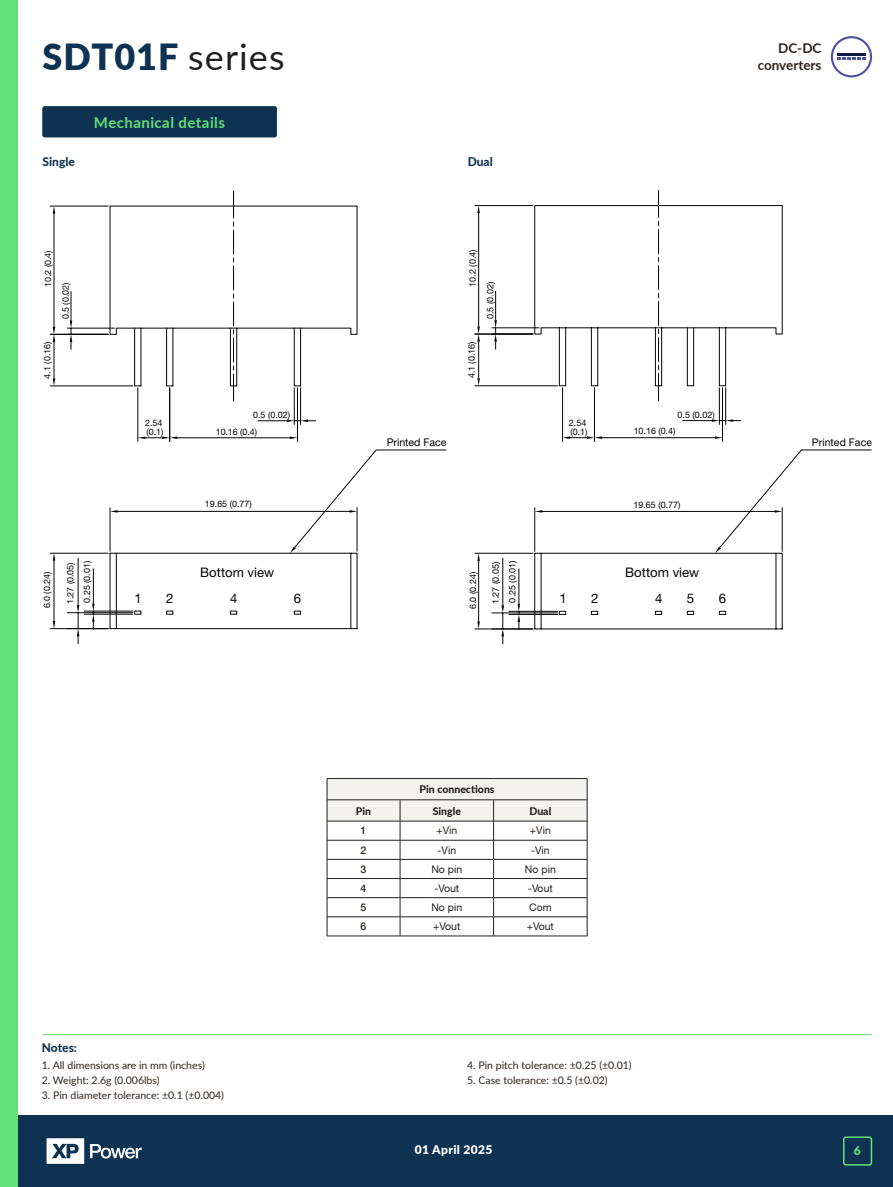
<style>
.page{position:relative;width:893px;height:1187px;background:#fff}
.page>*{position:absolute;margin:0;border:0;box-sizing:border-box;transform-origin:0 0}
.t1{font:900 36px "Lato";letter-spacing:.03em;color:#0e3252}
.t2{font:700 15px "Lato";letter-spacing:.03em;color:#63e079}
.t3{font:700 13.5px/16.5px "Lato";color:#2f241f;text-align:right}
.t4{font:13.2px "Helvetica Neue CE";color:#040503}
.t5{font:800 12px "Lato";color:#0e3252}
.t6{font:900 12px "Lato";letter-spacing:.03em;color:#fff}
.t7{font:900 12px "Lato";color:#63e079}
.t8{font:10.65px "Helvetica Neue CE";color:#040503}
.t9{font:10.5px "Lato";color:#2f241f}
.t10{font:10.5px "Helvetica Neue CE";color:#231f20}
.t11{font:800 10.5px "Lato";color:#231f20}
.t12{font:10.5px "Helvetica Neue CE";letter-spacing:.005em;color:#040503}
.t13{font:10.5px "Helvetica Neue CE";color:#2f241f}
.t14{font:500 10.5px "Helvetica Neue LT";color:#2f241f}
.t15{font:9px/9px "Helvetica Neue CE";color:#040503}
.t16{font:8.85px/8.9px "Helvetica Neue CE";color:#040503}
.s1{font-weight:400;color:#231f20}
</style>
<div class="page">
<div style="left:0;top:1114px;width:893px;height:72px;background:#0e3252"></div>
<svg style="left:47px;top:1138px;width:37px;height:25px"></svg>
<svg style="left:90px;top:1144px;width:52px;height:14px"></svg>
<div style="left:0;top:0;width:17px;height:1186px;background:#63e079"></div>
<div style="left:843px;top:1136px;width:29px;height:29px;border:2px solid #63e079;border-radius:2px"></div>
<svg style="left:831px;top:36px;width:41px;height:41px"></svg>
<div style="left:43px;top:106px;width:234px;height:31px;background:#0e3252;border-radius:2px"></div>
<svg style="left:327px;top:778px;width:261px;height:157px"></svg>
<hr style="left:327px;top:935px;width:73px;height:1px;background:#231f20">
<hr style="left:400px;top:935px;width:94px;height:1px;background:#231f20">
<hr style="left:494px;top:935px;width:93px;height:1px;background:#231f20">
<hr style="left:42px;top:1034px;width:830px;height:1px;background:#63e079">
<svg style="left:534px;top:190px;width:249px;height:439px"></svg>
<hr style="left:492px;top:612px;width:65px;height:1px;background:#040503">
<hr style="left:502px;top:558px;width:1px;height:47px;background:#040503">
<svg style="left:501px;top:605px;width:3px;height:39px"></svg>
<hr style="left:475px;top:628px;width:58px;height:1px;background:#040503">
<hr style="left:475px;top:553px;width:58px;height:1px;background:#040503">
<hr style="left:478px;top:561px;width:1px;height:60px;background:#040503">
<svg style="left:477px;top:621px;width:3px;height:8px"></svg>
<svg style="left:477px;top:553px;width:3px;height:8px"></svg>
<hr style="left:534px;top:507px;width:1px;height:44px;background:#040503">
<hr style="left:542px;top:511px;width:233px;height:1px;background:#040503">
<svg style="left:535px;top:510px;width:7px;height:2px"></svg>
<hr style="left:492px;top:327px;width:47px;height:1px;background:#040503">
<svg style="left:494px;top:291px;width:3px;height:58px"></svg>
<hr style="left:475px;top:205px;width:58px;height:1px;background:#040503">
<hr style="left:478px;top:213px;width:1px;height:113px;background:#040503">
<svg style="left:477px;top:205px;width:3px;height:8px"></svg>
<hr style="left:475px;top:334px;width:58px;height:1px;background:#040503">
<hr style="left:475px;top:385px;width:82px;height:1px;background:#040503">
<hr style="left:478px;top:341px;width:1px;height:37px;background:#040503">
<svg style="left:477px;top:326px;width:3px;height:15px"></svg>
<svg style="left:477px;top:378px;width:3px;height:8px"></svg>
<hr style="left:562px;top:387px;width:1px;height:54px;background:#040503">
<hr style="left:594px;top:387px;width:1px;height:54px;background:#040503">
<hr style="left:602px;top:437px;width:113px;height:1px;background:#040503">
<svg style="left:563px;top:436px;width:39px;height:3px"></svg>
<hr style="left:509px;top:614px;width:48px;height:1px;background:#040503">
<hr style="left:509px;top:611px;width:48px;height:1px;background:#040503">
<hr style="left:519px;top:569px;width:1px;height:34px;background:#040503">
<svg style="left:518px;top:603px;width:2px;height:26px"></svg>
<svg style="left:683px;top:327px;width:189px;height:288px"></svg>
<svg style="left:109px;top:190px;width:249px;height:439px"></svg>
<hr style="left:67px;top:612px;width:66px;height:1px;background:#040503">
<hr style="left:78px;top:558px;width:1px;height:47px;background:#040503">
<svg style="left:77px;top:605px;width:2px;height:38px"></svg>
<hr style="left:50px;top:628px;width:58px;height:1px;background:#040503">
<hr style="left:50px;top:553px;width:58px;height:1px;background:#040503">
<hr style="left:54px;top:560px;width:1px;height:61px;background:#040503">
<svg style="left:53px;top:621px;width:2px;height:7px"></svg>
<svg style="left:53px;top:553px;width:2px;height:7px"></svg>
<hr style="left:110px;top:507px;width:1px;height:44px;background:#040503">
<hr style="left:118px;top:511px;width:232px;height:1px;background:#040503">
<svg style="left:110px;top:510px;width:8px;height:2px"></svg>
<hr style="left:67px;top:328px;width:48px;height:1px;background:#040503">
<svg style="left:70px;top:291px;width:2px;height:58px"></svg>
<hr style="left:50px;top:206px;width:58px;height:1px;background:#040503">
<hr style="left:54px;top:214px;width:1px;height:113px;background:#040503">
<svg style="left:53px;top:206px;width:2px;height:8px"></svg>
<hr style="left:50px;top:334px;width:58px;height:1px;background:#040503">
<hr style="left:50px;top:385px;width:83px;height:1px;background:#040503">
<hr style="left:54px;top:342px;width:1px;height:36px;background:#040503">
<svg style="left:53px;top:327px;width:2px;height:15px"></svg>
<svg style="left:53px;top:378px;width:2px;height:8px"></svg>
<hr style="left:138px;top:388px;width:1px;height:53px;background:#040503">
<hr style="left:169px;top:388px;width:1px;height:53px;background:#040503">
<hr style="left:297px;top:388px;width:1px;height:53px;background:#040503">
<hr style="left:177px;top:437px;width:113px;height:1px;background:#040503">
<svg style="left:138px;top:436px;width:39px;height:3px"></svg>
<svg style="left:290px;top:436px;width:7px;height:3px"></svg>
<hr style="left:300px;top:388px;width:1px;height:36px;background:#040503">
<hr style="left:294px;top:388px;width:1px;height:36px;background:#040503">
<svg style="left:258px;top:419px;width:58px;height:3px"></svg>
<hr style="left:84px;top:614px;width:49px;height:1px;background:#040503">
<hr style="left:84px;top:610px;width:49px;height:1px;background:#040503">
<hr style="left:93px;top:569px;width:1px;height:34px;background:#040503">
<svg style="left:92px;top:603px;width:3px;height:25px"></svg>
<svg style="left:290px;top:449px;width:156px;height:104px"></svg>
<p class="t1" style="left:43px;top:29px;width:244px">SDT01F <span class="s1">series</span></p>
<p class="t3" style="left:758px;top:40px;width:65px">DC-DC converters</p>
<h2 class="t2" style="left:77px;top:111px;width:167px">Thermal considerations</h2>
<p class="t2" style="left:94px;top:111px;width:133px">Mechanical details</p>
<p class="t5" style="left:43px;top:153px;width:34px">Single</p>
<p class="t5" style="left:468px;top:153px;width:27px">Dual</p>
<p class="t16" style="left:44px;top:287px;width:38px;rotate:-90deg">10.2 (0.4)</p>
<p class="t16" style="left:61px;top:319px;width:38px;rotate:-90deg">0.5 (0.02)</p>
<p class="t15" style="left:468px;top:286px;width:38px;rotate:-90deg">10.2 (0.4)</p>
<p class="t15" style="left:486px;top:319px;width:39px;rotate:-90deg">0.5 (0.02)</p>
<p class="t16" style="left:43px;top:378px;width:38px;rotate:-90deg">4.1 (0.16)</p>
<p class="t15" style="left:467px;top:378px;width:38px;rotate:-90deg">4.1 (0.16)</p>
<p class="t16" style="left:253px;top:410px;width:38px">0.5 (0.02)</p>
<p class="t16" style="left:145px;top:418px;width:20px">2.54 (0.1)</p>
<p class="t16" style="left:216px;top:427px;width:43px">10.16 (0.4)</p>
<p class="t8" style="left:387px;top:436px;width:61px">Printed Face</p>
<p class="t15" style="left:569px;top:418px;width:20px">2.54 (0.1)</p>
<p class="t15" style="left:678px;top:410px;width:39px">0.5 (0.02)</p>
<p class="t15" style="left:634px;top:426px;width:43px">10.16 (0.4)</p>
<p class="t12" style="left:812px;top:436px;width:62px">Printed Face</p>
<p class="t16" style="left:205px;top:500px;width:48px">19.65 (0.77)</p>
<p class="t15" style="left:633px;top:500px;width:49px">19.65 (0.77)</p>
<p class="t16" style="left:43px;top:608px;width:38px;rotate:-90deg">6.0 (0.24)</p>
<p class="t16" style="left:66px;top:604px;width:43px;rotate:-90deg">1.27 (0.05)</p>
<p class="t16" style="left:83px;top:602px;width:43px;rotate:-90deg">0.25 (0.01)</p>
<p class="t4" style="left:135px;top:590px;width:9px">1</p>
<p class="t4" style="left:200px;top:564px;width:75px">Bottom view</p>
<p class="t4" style="left:166px;top:590px;width:9px">2</p>
<p class="t4" style="left:230px;top:590px;width:9px">4</p>
<p class="t4" style="left:294px;top:590px;width:9px">6</p>
<p class="t15" style="left:469px;top:609px;width:39px;rotate:-90deg">6.0 (0.24)</p>
<p class="t15" style="left:491px;top:604px;width:44px;rotate:-90deg">1.27 (0.05)</p>
<p class="t15" style="left:508px;top:602px;width:43px;rotate:-90deg">0.25 (0.01)</p>
<p class="t4" style="left:559px;top:590px;width:9px">1</p>
<p class="t4" style="left:625px;top:564px;width:76px">Bottom view</p>
<p class="t4" style="left:591px;top:590px;width:9px">2</p>
<p class="t4" style="left:655px;top:590px;width:9px">4</p>
<p class="t4" style="left:719px;top:590px;width:9px">6</p>
<p class="t4" style="left:687px;top:590px;width:9px">5</p>
<p class="t5" style="left:42px;top:1038px;width:37px">Notes:</p>
<p class="t9" style="left:42px;top:1057px;width:164px">1. All dimensions are in mm (inches)</p>
<p class="t9" style="left:42px;top:1072px;width:119px">2. Weight: 2.6g (0.006lbs)</p>
<p class="t9" style="left:42px;top:1087px;width:184px">3. Pin diameter tolerance: ±0.1 (±0.004)</p>
<p class="t11" style="left:420px;top:781px;width:76px">Pin connections</p>
<p class="t11" style="left:356px;top:803px;width:17px">Pin</p>
<p class="t11" style="left:433px;top:803px;width:30px">Single</p>
<p class="t11" style="left:529px;top:803px;width:23px">Dual</p>
<p class="t14" style="left:361px;top:824px;width:7px">1</p>
<p class="t13" style="left:436px;top:824px;width:22px">+Vin</p>
<p class="t13" style="left:530px;top:824px;width:22px">+Vin</p>
<p class="t14" style="left:361px;top:843px;width:7px">2</p>
<p class="t10" style="left:437px;top:843px;width:20px">-Vin</p>
<p class="t10" style="left:531px;top:843px;width:20px">-Vin</p>
<p class="t14" style="left:361px;top:862px;width:7px">3</p>
<p class="t10" style="left:431px;top:862px;width:32px">No pin</p>
<p class="t10" style="left:525px;top:862px;width:32px">No pin</p>
<p class="t14" style="left:361px;top:881px;width:7px">4</p>
<p class="t10" style="left:434px;top:881px;width:26px">-Vout</p>
<p class="t10" style="left:528px;top:881px;width:26px">-Vout</p>
<p class="t14" style="left:361px;top:900px;width:7px">5</p>
<p class="t10" style="left:431px;top:900px;width:32px">No pin</p>
<p class="t10" style="left:529px;top:900px;width:24px">Com</p>
<p class="t14" style="left:361px;top:920px;width:7px">6</p>
<p class="t10" style="left:433px;top:920px;width:29px">+Vout</p>
<p class="t10" style="left:527px;top:920px;width:29px">+Vout</p>
<p class="t9" style="left:467px;top:1057px;width:166px">4. Pin pitch tolerance: ±0.25 (±0.01)</p>
<p class="t9" style="left:467px;top:1072px;width:142px">5. Case tolerance: ±0.5 (±0.02)</p>
<p class="t6" style="left:415px;top:1140px;width:79px">01 April 2025</p>
<p class="t7" style="left:854px;top:1141px;width:8px">6</p>
</div>
